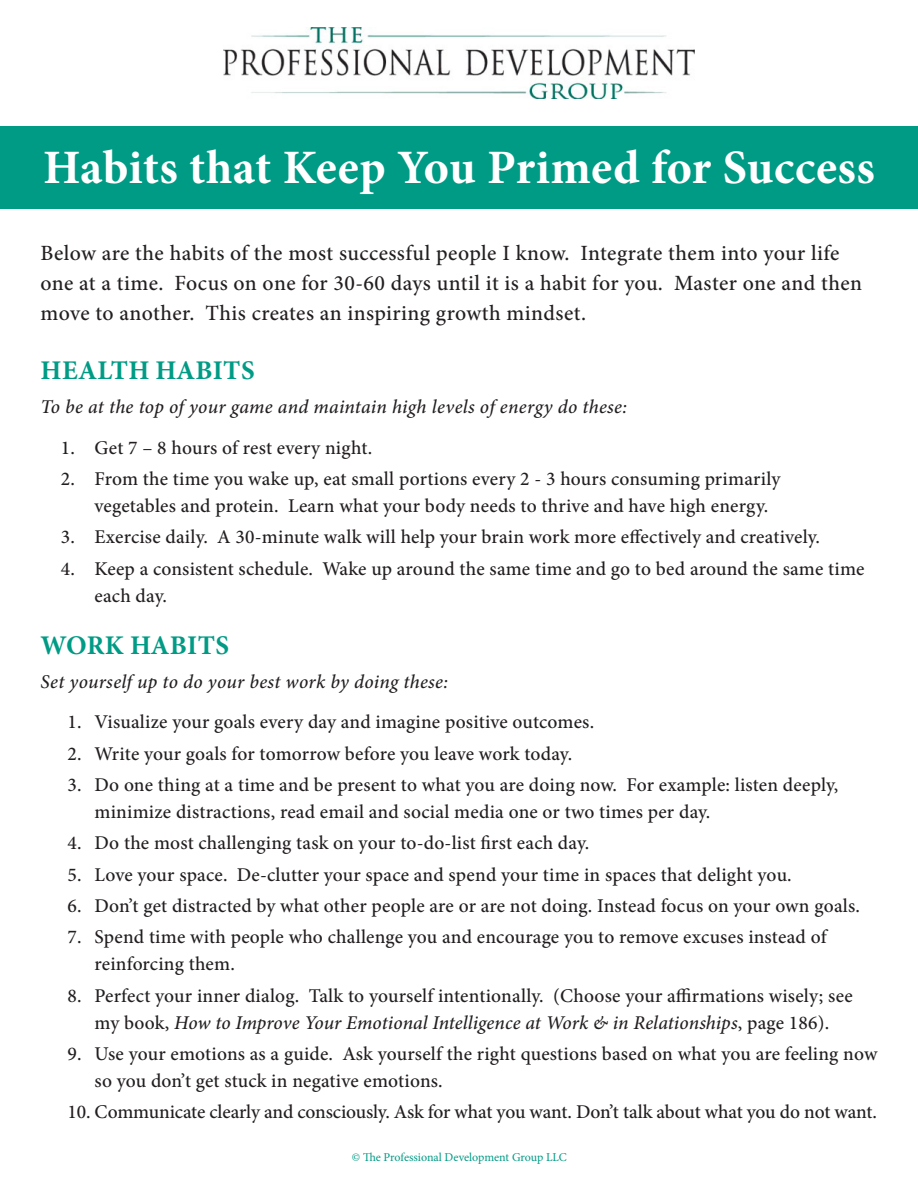
<style>
.page{position:relative;width:918px;height:1188px;background:#fff}
.page>*{position:absolute;margin:0;border:0;box-sizing:border-box;transform-origin:0 0}
.t1{font:700 48px "Minion Pro";letter-spacing:.01em;color:#fff}
.t2{font:700 27px "Minion Pro";letter-spacing:.01em;color:#009b85}
.t3{font:500 21.75px/30px "Minion Pro";letter-spacing:.015em;color:#231f20}
.t4{font:500 19.5px/27px "Minion Pro";letter-spacing:.005em;color:#231f20}
.t5{font:italic 500 19.5px "Minion Pro";letter-spacing:.015em;color:#231f20}
.t6{font:12px "Minion Pro";letter-spacing:-.01em;color:#009b85}
.s1{font-style:italic}
</style>
<div class="page">
<div style="left:0;top:126px;width:918px;height:83px;background:#009b85"></div>
<img style="left:224px;top:27px;width:470px;height:71px">
<p class="t1" style="left:43px;top:134px;width:833px">Habits that Keep You Primed for Success</p>
<p class="t3" style="left:40px;top:238px;width:823px">Below are the habits of the most successful people I know. Integrate them into your life one at a time. Focus on one for 30-60 days until it is a habit for you. Master one and then move to another. This creates an inspiring growth mindset.</p>
<p class="t2" style="left:41px;top:352px;width:216px">HEALTH HABITS</p>
<p class="t5" style="left:40px;top:393px;width:588px">To be at the top of your game and maintain high levels of energy do these:</p>
<p class="t4" style="left:61px;top:434px;width:313px">1. Get 7 – 8 hours of rest every night.</p>
<p class="t4" style="left:94px;top:465px;width:687px;text-indent:-34px">2. From the time you wake up, eat small portions every 2 - 3 hours consuming primarily vegetables and protein. Learn what your body needs to thrive and have high energy.</p>
<p class="t4" style="left:61px;top:523px;width:761px">3. Exercise daily. A 30-minute walk will help your brain work more effectively and creatively.</p>
<p class="t4" style="left:94px;top:555px;width:772px;text-indent:-34px">4. Keep a consistent schedule. Wake up around the same time and go to bed around the same time each day.</p>
<p class="t2" style="left:41px;top:627px;width:190px">WORK HABITS</p>
<p class="t5" style="left:40px;top:668px;width:409px">Set yourself up to do your best work by doing these:</p>
<p class="t4" style="left:68px;top:709px;width:528px">1. Visualize your goals every day and imagine positive outcomes.</p>
<p class="t4" style="left:68px;top:740px;width:506px">2. Write your goals for tomorrow before you leave work today.</p>
<p class="t4" style="left:94px;top:771px;width:745px;text-indent:-27px">3. Do one thing at a time and be present to what you are doing now. For example: listen deeply, minimize distractions, read email and social media one or two times per day.</p>
<p class="t4" style="left:68px;top:830px;width:523px">4. Do the most challenging task on your to-do-list first each day.</p>
<p class="t4" style="left:68px;top:861px;width:726px">5. Love your space. De-clutter your space and spend your time in spaces that delight you.</p>
<p class="t4" style="left:68px;top:892px;width:794px">6. Don’t get distracted by what other people are or are not doing. Instead focus on your own goals.</p>
<p class="t4" style="left:94px;top:924px;width:734px;text-indent:-27px">7. Spend time with people who challenge you and encourage you to remove excuses instead of reinforcing them.</p>
<p class="t4" style="left:68px;top:982px;width:787px;text-align:center">8. Perfect your inner dialog. Talk to yourself intentionally. (Choose your affirmations wisely; see my book, <span class="s1">How to Improve Your Emotional Intelligence at Work &amp; in Relationships</span>, page 186).</p>
<p class="t4" style="left:94px;top:1040px;width:784px;text-indent:-27px">9. Use your emotions as a guide. Ask yourself the right questions based on what you are feeling now so you don’t get stuck in negative emotions.</p>
<p class="t4" style="left:68px;top:1099px;width:811px">10. Communicate clearly and consciously. Ask for what you want. Don’t talk about what you do not want.</p>
<p class="t6" style="left:352px;top:1149px;width:216px">© The Professional Development Group LLC</p>
</div>
